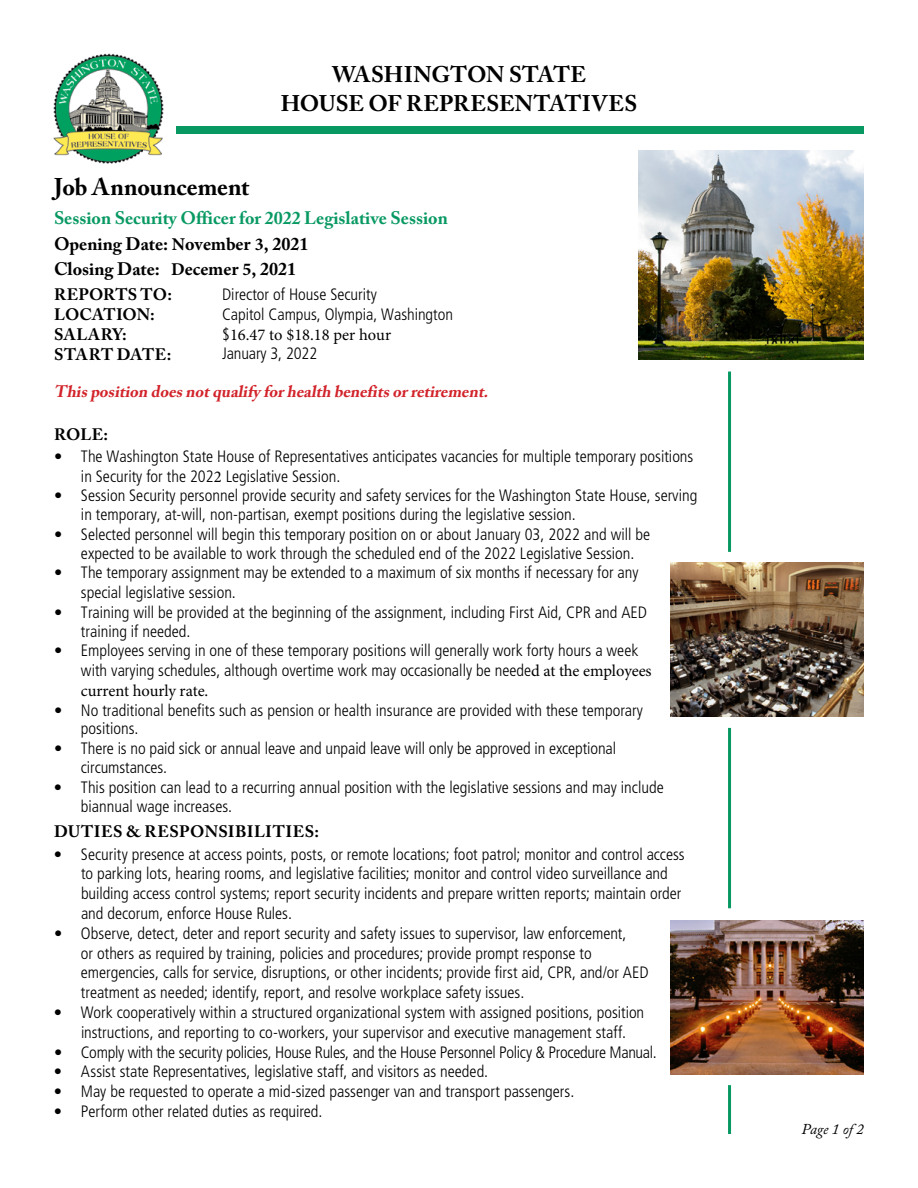
<style>
.page{position:relative;width:918px;height:1188px;background:#fff}
.page>*{position:absolute;margin:0;border:0;box-sizing:border-box;transform-origin:0 0}
.t1{font:700 24px "Adobe Caslon Pro";letter-spacing:-.005em;color:#000}
.t2{font:700 22.5px/28.5px "Adobe Caslon Pro";color:#000;text-align:center}
.t3{font:700 18px/25.5px "Adobe Caslon Pro";color:#089963}
.t4{font:300 condensed 16.5px/19.8px "Frutiger LT Std";color:#000}
.t5{font:700 16.5px/19.8px "Adobe Caslon Pro";letter-spacing:.02em;color:#000}
.t6{font:italic 700 16.5px "Adobe Caslon Pro";color:#d2232a}
.t7{font:16.5px "Minion Pro";letter-spacing:-.005em;color:#000}
.t8{font:italic 15px "Adobe Caslon Pro";color:#000}
.s1{color:#000}
.s2{font-family:"Minion Pro";color:#000}
.s3{font-family:"Frutiger LT Std";font-weight:300;font-stretch:condensed}
.s4{font-family:"Minion Pro";font-weight:400;font-stretch:normal}
</style>
<div class="page">
<hr style="left:728px;top:372px;width:3px;height:180px;background:#089963">
<hr style="left:728px;top:728px;width:3px;height:180px;background:#089963">
<hr style="left:728px;top:1085px;width:3px;height:49px;background:#089963">
<img style="left:53px;top:53px;width:111px;height:111px">
<div style="left:176px;top:126px;width:688px;height:7px;background:#089963"></div>
<img style="left:638px;top:151px;width:226px;height:209px">
<img style="left:670px;top:920px;width:194px;height:154px">
<img style="left:670px;top:562px;width:194px;height:155px">
<h2 class="t2" style="left:281px;top:60px;width:358px">WASHINGTON STATE<br>HOUSE OF REPRESENTATIVES</h2>
<h1 class="t1" style="left:54px;top:173px;width:197px">Job Announcement</h1>
<p class="t3" style="left:54px;top:205px;width:395px">Session Security Officer for 2022 Legislative Session<br><span class="s1">Opening Date:</span> <span class="s2">November 3</span><span class="s1">, 2021<br>Closing Date:</span> <span class="s2">Decemer 5</span><span class="s1">, 2021</span></p>
<p class="t5" style="left:54px;top:285px;width:119px">REPORTS TO:<br>LOCATION:<br>SALARY:<br>START DATE:</p>
<p class="t4" style="left:222px;top:285px;width:232px">Director of House Security<br>Capitol Campus, Olympia, Washington</p>
<p class="t7" style="left:222px;top:323px;width:171px"><span class="s3">$</span>16.47 to $18.18 per hour</p>
<p class="t4" style="left:222px;top:344px;width:97px">January 3, 2022</p>
<p class="t6" style="left:54px;top:382px;width:441px">Thisposition doesnotqualifyforhealth benefitsorretirement.</p>
<p class="t5" style="left:54px;top:424px;width:56px">ROLE:</p>
<p class="t4" style="left:81px;top:447px;width:614px;line-height:19.2px;text-indent:-27px">• The Washington State House of Representatives anticipates vacancies for multiple temporary positions in Security for the 202<span class="s4">2</span> Legislative Session.</p>
<p class="t4" style="left:81px;top:487px;width:618px;line-height:18.6px;text-indent:-27px">• Session Security personnel provide security and safety services for the Washington State House, serving in temporary, at-will, non-partisan, exempt positions during the legislative session.</p>
<p class="t4" style="left:81px;top:525px;width:571px;line-height:18.6px;text-indent:-27px">• Selected personnel will begin this temporary position on or about January 03, 2022 and will be expected to be available to work through the scheduled end of the 2022 Legislative Session.</p>
<p class="t4" style="left:81px;top:563px;width:559px;text-indent:-27px">• The temporary assignment may be extended to a maximum of six months if necessary for any special legislative session.</p>
<p class="t4" style="left:81px;top:603px;width:568px;line-height:18.6px;text-indent:-27px">• Training will be provided at the beginning of the assignment, including First Aid, CPR and AED training if needed.</p>
<p class="t4" style="left:81px;top:641px;width:572px;text-indent:-27px">• Employees serving in one of these temporary positions will generally work forty hours a week with varying schedules, although overtime work may occasionally be neede<span class="s4">d at the employees</span></p>
<p class="t7" style="left:81px;top:679px;width:129px">current hourly rate.</p>
<p class="t4" style="left:81px;top:701px;width:563px;line-height:18.6px;text-indent:-27px">• No traditional benefits such as pension or health insurance are provided with these temporary positions.</p>
<p class="t4" style="left:81px;top:739px;width:537px;line-height:19px;text-indent:-27px">• There is no paid sick or annual leave and unpaid leave will only be approved in exceptional circumstances.</p>
<p class="t4" style="left:81px;top:778px;width:584px;line-height:18.6px;text-indent:-27px">• This position can lead to a recurring annual position with the legislative sessions and may include biannual wage increases.</p>
<p class="t5" style="left:54px;top:821px;width:266px">DUTIES &amp; RESPONSIBILITIES:</p>
<p class="t4" style="left:81px;top:844px;width:605px;text-indent:-27px">• Security presence at access points, posts, or remote locations; foot patrol; monitor and control access to parking lots, hearing rooms, and legislative facilities; monitor and control video surveillance and building access control systems; report security incidents and prepare written reports; maintain order and decorum, enforce House Rules.</p>
<p class="t4" style="left:81px;top:923px;width:569px;text-indent:-27px">• Observe, detect, deter and report security and safety issues to supervisor, law enforcement,<br>or others as required by training, policies and procedures; provide prompt response to emergencies, calls for service, disruptions, or other incidents; provide first aid, CPR, and/or AED treatment as needed; identify, report, and resolve workplace safety issues.</p>
<p class="t4" style="left:54px;top:1003px;width:592px;text-align:center">• Work cooperatively within a structured organizational system with assigned positions, position instructions, and reporting to co-workers, your supervisor and executive management staff.</p>
<p class="t4" style="left:54px;top:1042px;width:604px">• Comply with the security policies, House Rules, and the House Personnel Policy &amp; Procedure Manual.</p>
<p class="t4" style="left:54px;top:1062px;width:436px">• Assist state Representatives, legislative staff, and visitors as needed.</p>
<p class="t4" style="left:54px;top:1082px;width:522px">• May be requested to operate a mid-sized passenger van and transport passengers.</p>
<p class="t4" style="left:54px;top:1102px;width:270px">• Perform other related duties as required.</p>
<p class="t8" style="left:801px;top:1120px;width:64px">Page 1 of 2</p>
</div>
